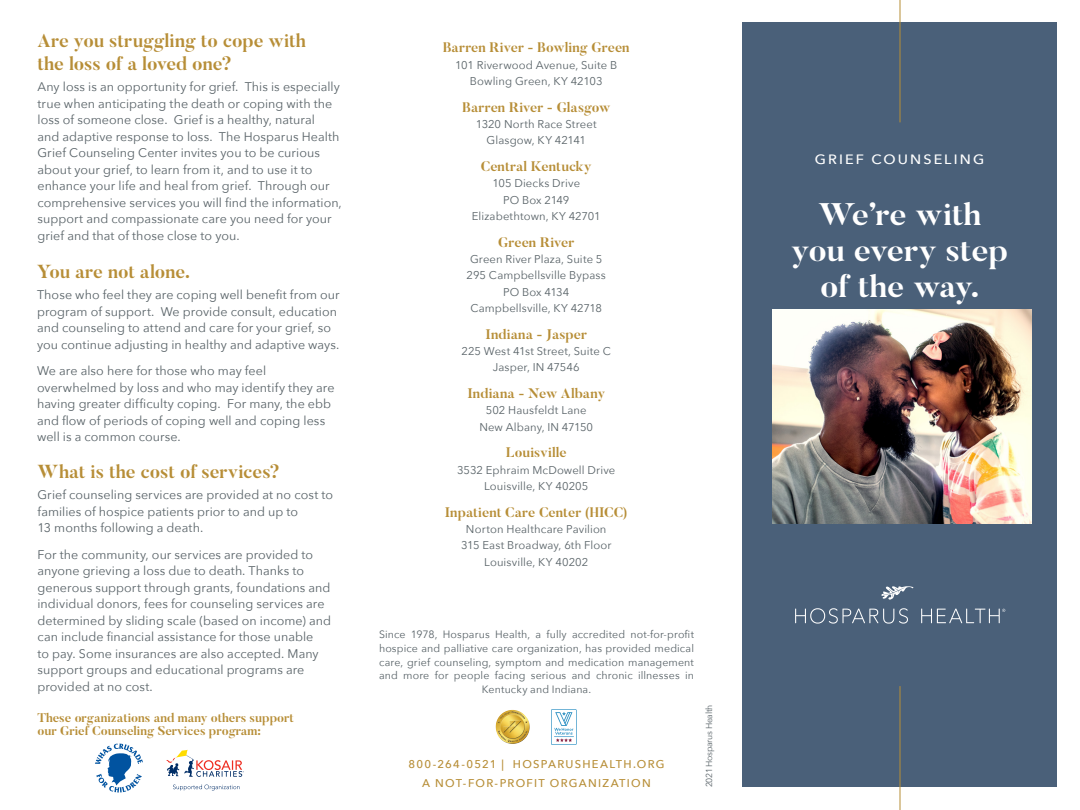
<style>
.page{position:relative;width:1080px;height:810px;background:#fff}
.page>*{position:absolute;margin:0;border:0;box-sizing:border-box;transform-origin:0 0}
.t1{font:700 31px/36.2px "Butler";letter-spacing:-.01em;color:#fff;text-align:center;scale:1.06 1}
.t2{font:700 18.75px/22.5px "Butler";letter-spacing:-.005em;color:#b78e37}
.Body_Copy{font:700 13.75px "Butler";letter-spacing:.005em;color:#b78e37}
.t3{font:500 13.5px "Avenir Next";letter-spacing:.145em;color:#fff;scale:1.06 1}
.t4{font:12.5px/16.5px "Avenir Next";letter-spacing:.005em;color:#586267}
.t5{font:700 12.5px/13.8px "Butler";color:#b78e37}
.Body_Copy-2{font:11.25px "Avenir Next";letter-spacing:.01em;color:#586267}
.t6{font:500 11.25px "Avenir Next";letter-spacing:.115em;color:#b78e37}
.Body_Copy-3{font:11.25px "Avenir Next";letter-spacing:-.01em;color:#586267}
.t7{font:10.62px/13.8px "Avenir Next";letter-spacing:.01em;color:#586267;text-align:center}
.bullet{font:8.75px "Avenir Next";letter-spacing:-.03em;color:#586267}
</style>
<div class="page">
<img style="left:496px;top:710px;width:16px;height:27px">
<svg style="left:551px;top:709px;width:26px;height:36px"></svg>
<div style="left:742px;top:22px;width:316px;height:766px;background:#4a6079"></div>
<svg style="left:795px;top:608px;width:113px;height:16px"></svg>
<svg style="left:921px;top:609px;width:84px;height:14px"></svg>
<svg style="left:881px;top:586px;width:33px;height:14px"></svg>
<hr style="left:900px;top:686px;width:1px;height:124px;background:#b78e37">
<img style="left:772px;top:309px;width:259px;height:215px">
<hr style="left:900px;top:0;width:1px;height:122px;background:#b78e37">
<svg style="left:166px;top:750px;width:78px;height:27px"></svg>
<svg style="left:173px;top:784px;width:67px;height:7px"></svg>
<svg style="left:95px;top:744px;width:48px;height:49px"></svg>
<p class="t2" style="left:38px;top:30px;width:270px">Are you struggling to cope with the loss of a loved one?</p>
<p class="t4" style="left:38px;top:78px;width:306px">Any loss is an opportunity for grief. This is especially true when anticipating the death or coping with the loss of someone close. Grief is a healthy, natural<br>and adaptive response to loss. The Hosparus Health Grief Counseling Center invites you to be curious about your grief, to learn from it, and to use it to enhance your life and heal from grief. Through our comprehensive services you will find the information, support and compassionate care you need for your grief and that of those close to you.</p>
<p class="t2" style="left:37px;top:260px;width:155px">You are not alone.</p>
<p class="t4" style="left:37px;top:286px;width:304px">Those who feel they are coping well benefit from our program of support. We provide consult, education and counseling to attend and care for your grief, so you continue adjusting in healthy and adaptive ways.</p>
<p class="t4" style="left:37px;top:362px;width:299px">We are also here for those who may feel overwhelmed by loss and who may identify they are having greater difficulty coping. For many, the ebb and flow of periods of coping well and coping less well is a common course.</p>
<p class="t2" style="left:38px;top:460px;width:244px">What is the cost of services?</p>
<p class="t4" style="left:38px;top:486px;width:297px">Grief counseling services are provided at no cost to families of hospice patients prior to and up to<br>13 months following a death.</p>
<p class="t4" style="left:38px;top:545px;width:295px">For the community, our services are provided to anyone grieving a loss due to death. Thanks to generous support through grants, foundations and individual donors, fees for counseling services are determined by sliding scale (based on income) and can include financial assistance for those unable<br>to pay. Some insurances are also accepted. Many support groups and educational programs are provided at no cost.</p>
<p class="t5" style="left:38px;top:711px;width:258px">These organizations and many others support our Grief Counseling Services program:</p>
<p class="Body_Copy" style="left:443px;top:39px;width:188px">Barren River - Bowling Green</p>
<p class="Body_Copy-2" style="left:455px;top:55px;width:164px">101 Riverwood Avenue, Suite B</p>
<p class="Body_Copy-2" style="left:470px;top:72px;width:134px">Bowling Green, KY 42103</p>
<p class="Body_Copy" style="left:462px;top:98px;width:150px">Barren River - Glasgow</p>
<p class="Body_Copy-2" style="left:476px;top:115px;width:122px">1320 North Race Street</p>
<p class="Body_Copy-2" style="left:487px;top:131px;width:101px">Glasgow, KY 42141</p>
<p class="Body_Copy" style="left:481px;top:158px;width:112px">Central Kentucky</p>
<p class="Body_Copy-2" style="left:492px;top:174px;width:89px">105 Diecks Drive</p>
<p class="Body_Copy-3" style="left:503px;top:190px;width:68px">PO Box 2149</p>
<p class="Body_Copy-2" style="left:472px;top:207px;width:130px">Elizabethtown, KY 42701</p>
<p class="Body_Copy" style="left:498px;top:233px;width:78px">Green River</p>
<p class="Body_Copy-2" style="left:470px;top:250px;width:134px">Green River Plaza, Suite 5</p>
<p class="Body_Copy-2" style="left:467px;top:266px;width:141px">295 Campbellsville Bypass</p>
<p class="Body_Copy-2" style="left:503px;top:282px;width:68px">PO Box 4134</p>
<p class="Body_Copy-2" style="left:470px;top:298px;width:133px">Campbellsville, KY 42718</p>
<p class="Body_Copy" style="left:486px;top:325px;width:103px">Indiana - Jasper</p>
<p class="Body_Copy-2" style="left:461px;top:342px;width:151px">225 West 41st Street, Suite C</p>
<p class="Body_Copy-2" style="left:493px;top:358px;width:88px">Jasper, IN 47546</p>
<p class="Body_Copy" style="left:467px;top:385px;width:139px">Indiana - New Albany</p>
<p class="Body_Copy-2" style="left:486px;top:401px;width:102px">502 Hausfeldt Lane</p>
<p class="Body_Copy-2" style="left:479px;top:417px;width:115px">New Albany, IN 47150</p>
<p class="Body_Copy" style="left:506px;top:444px;width:62px">Louisville</p>
<p class="Body_Copy-2" style="left:457px;top:460px;width:160px">3532 Ephraim McDowell Drive</p>
<p class="Body_Copy-2" style="left:484px;top:477px;width:106px">Louisville, KY 40205</p>
<p class="Body_Copy" style="left:445px;top:503px;width:185px">Inpatient Care Center (HICC)</p>
<p class="Body_Copy-2" style="left:466px;top:520px;width:142px">Norton Healthcare Pavilion</p>
<p class="Body_Copy-2" style="left:461px;top:536px;width:152px">315 East Broadway, 6th Floor</p>
<p class="Body_Copy-2" style="left:484px;top:552px;width:106px">Louisville, KY 40202</p>
<p class="t7" style="left:379px;top:627px;width:317px">Since 1978, Hosparus Health, a fully accredited not-for-profit hospice and palliative care organization, has provided medical care, grief counseling, symptom and medication management and more for people facing serious and chronic illnesses in Kentucky and Indiana.</p>
<p class="t6" style="left:408px;top:755px;width:258px">800-264-0521 | HOSPARUSHEALTH.ORG</p>
<p class="t6" style="left:422px;top:773px;width:230px">A NOT-FOR-PROFIT ORGANIZATION</p>
<p class="bullet" style="left:702px;top:787px;width:84px;rotate:-90deg">2021 Hosparus Health</p>
<p class="t3" style="left:815px;top:148px;width:161px">GRIEF COUNSELING</p>
<p class="t1" style="left:792px;top:196px;width:206px">We’re with you every step of the way.</p>
</div>
